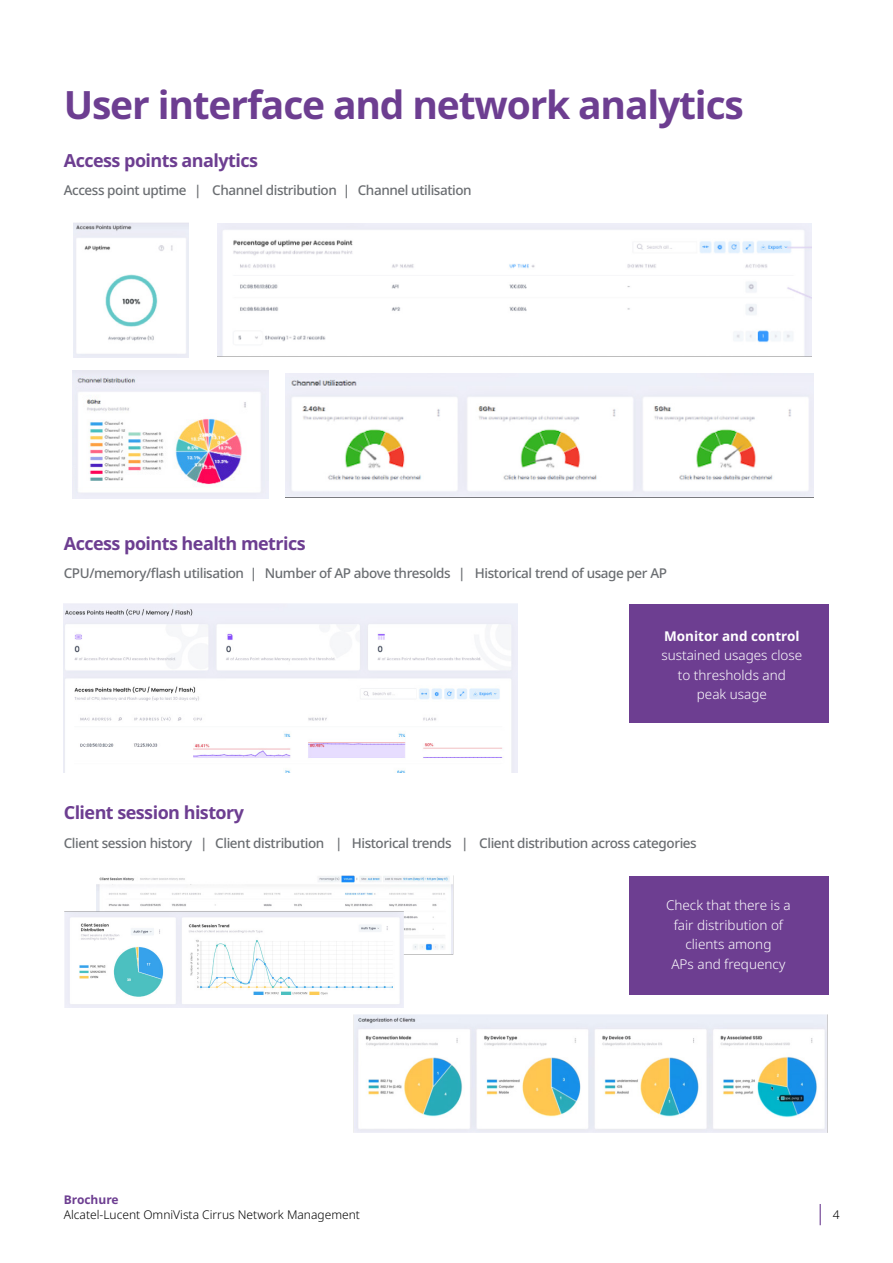
<style>
.page{position:relative;width:893px;height:1263px;background:#fff}
.page>*{position:absolute;margin:0;border:0;box-sizing:border-box;transform-origin:0 0}
.t1{font:700 39px "Noto Sans";letter-spacing:-.03em;color:#6d3e91}
.t2{font:700 18px "Noto Sans";letter-spacing:-.03em;color:#6d3e91}
.t3{font:500 13.5px "Noto Sans";letter-spacing:-.03em;color:#6a6d71}
.t4{font:300 13.5px/19.5px "Noto Sans";color:#fff;text-align:center}
.t5{font:700 13.5px "Noto Sans";color:#fff}
.t6{font:300 12px "Noto Sans";color:#000}
.t7{font:700 12px "Noto Sans";color:#6d3e91}
</style>
<div class="page">
<svg style="left:820px;top:1204px;width:1px;height:21px"></svg>
<img style="left:73px;top:222px;width:116px;height:135px">
<img style="left:72px;top:371px;width:196px;height:128px">
<img style="left:286px;top:373px;width:527px;height:124px">
<img style="left:217px;top:223px;width:595px;height:133px">
<img style="left:64px;top:603px;width:454px;height:169px">
<img style="left:97px;top:876px;width:356px;height:78px">
<img style="left:64px;top:911px;width:340px;height:96px">
<img style="left:354px;top:1014px;width:473px;height:118px">
<div style="left:629px;top:876px;width:200px;height:119px;background:#6d3e91"></div>
<div style="left:629px;top:604px;width:200px;height:118px;background:#6d3e91"></div>
<h1 class="t1" style="left:64px;top:78px;width:682px">User interface and network analytics</h1>
<h2 class="t2" style="left:64px;top:147px;width:196px">Access points analytics</h2>
<p class="t3" style="left:64px;top:181px;width:409px">Access point uptime | Channel distribution | Channel utilisation</p>
<h2 class="t2" style="left:64px;top:530px;width:243px">Access points health metrics</h2>
<p class="t3" style="left:64px;top:564px;width:605px">CPU/memory/flash utilisation | Number of AP above thresolds | Historical trend of usage per AP</p>
<p class="t5" style="left:664px;top:626px;width:137px">Monitor and control</p>
<p class="t4" style="left:661px;top:646px;width:142px">sustained usages close to thresholds and<br>peak usage</p>
<h2 class="t2" style="left:64px;top:800px;width:182px">Client session history</h2>
<p class="t3" style="left:64px;top:833px;width:634px">Client session history | Client distribution | Historical trends | Client distribution across categories</p>
<p class="t4" style="left:666px;top:896px;width:126px">Check that there is a fair distribution of clients among<br>APs and frequency</p>
<p class="t7" style="left:64px;top:1191px;width:56px">Brochure</p>
<p class="t6" style="left:64px;top:1206px;width:298px">Alcatel-Lucent OmniVista Cirrus Network Management</p>
<p class="t6" style="left:833px;top:1206px;width:8px">4</p>
</div>
